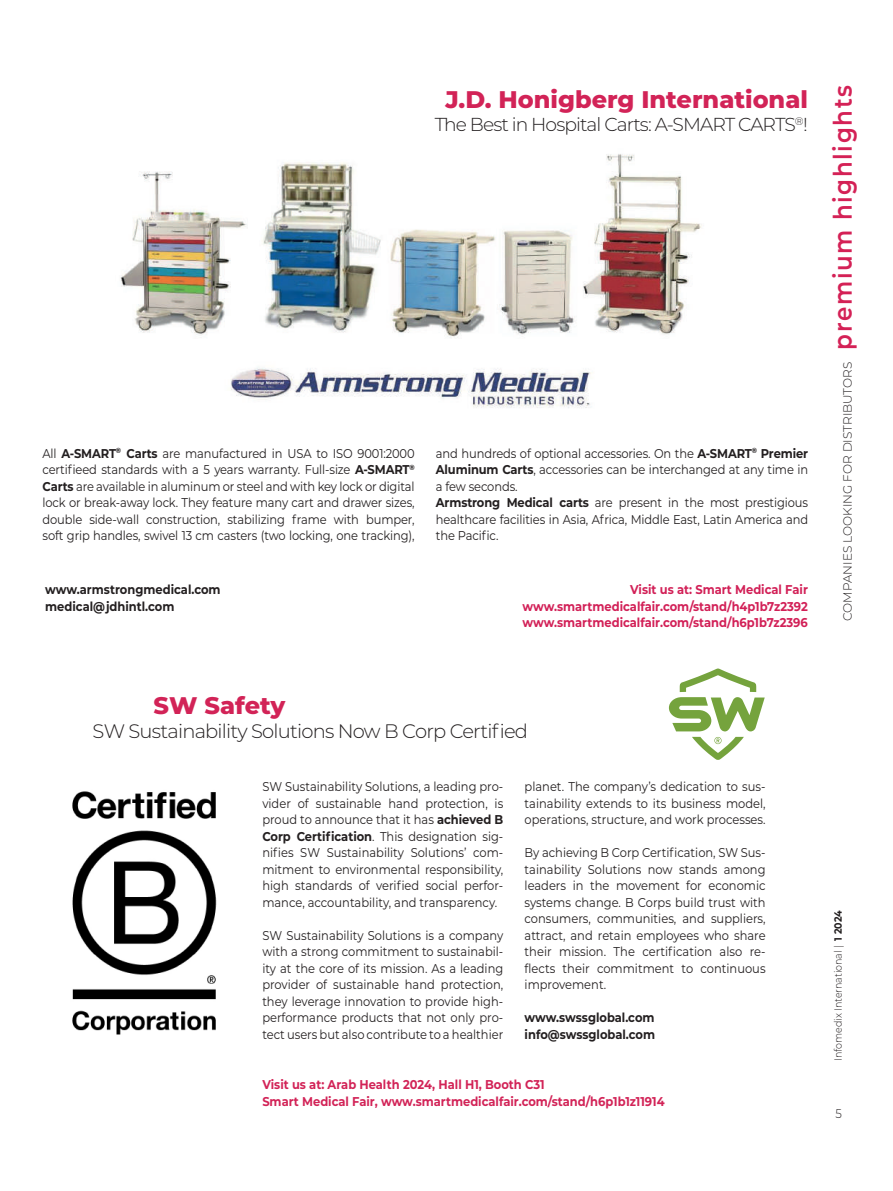
<style>
.page{position:relative;width:893px;height:1191px;background:#fff}
.page>*{position:absolute;margin:0;border:0;box-sizing:border-box;transform-origin:0 0}
.t1{font:800 24px "Montserrat";color:#d22357}
.t2{font:300 19.5px "Montserrat";letter-spacing:-.04em;color:#231f20}
.t3{font:300 18.75px "Montserrat";letter-spacing:-.05em;color:#231f20}
.t4{font:12.75px/16.5px "Montserrat";letter-spacing:-.01em;color:#231f20;text-align:justify;scale:.9 1}
.t5{font:700 12.75px/16.5px "Montserrat";color:#d22057;text-align:justify;scale:.9 1}
.t6{font:700 12.75px/16.5px "Montserrat";color:#d22357;scale:.9 1}
.t7{font:700 12.75px/16.5px "Montserrat";color:#231f20;scale:.9 1}
.t8{font:300 12.75px "Montserrat";color:#231f20;scale:.9 1}
.t9{font:300 12px "Montserrat";color:#231f20}
.t10{font:300 10.5px "Montserrat";color:#231f20;scale:.9 1}
.s1{font-weight:700}
.s2{font-weight:600;font-size:25.5px;color:#d42156}
</style>
<div class="page">
<img style="left:120px;top:154px;width:582px;height:254px">
<img style="left:72px;top:791px;width:145px;height:244px">
<svg style="left:669px;top:668px;width:96px;height:63px"></svg>
<svg style="left:692px;top:737px;width:52px;height:23px"></svg>
<h1 class="t1" style="left:445px;top:82px;width:364px">J.D. Honigberg International</h1>
<h3 class="t3" style="left:435px;top:111px;width:375px">The Best in Hospital Carts: A-SMART CARTS<sup>®</sup>!</h3>
<p class="t4" style="left:43px;top:444px;width:415px">All <span class="s1">A-SMART</span><sup>®</sup> <span class="s1">Carts</span> are manufactured in USA to ISO 9001:2000 certifieed standards with a 5 years warranty. Full-size <span class="s1">A-SMART</span><sup>® </sup><span class="s1">Carts</span> are available in aluminum or steel and with key lock or digital lock or break-away lock. They feature many cart and drawer sizes, double side-wall construction, stabilizing frame with bumper, soft grip handles, swivel 13 cm casters (two locking, one tracking),</p>
<p class="t4" style="left:436px;top:444px;width:415px;text-align:left">and hundreds of optional accessories. On the <span class="s1">A-SMART</span><sup>®</sup> <span class="s1">Premier Aluminum Carts</span>, accessories can be interchanged at any time in a few seconds.<br><span class="s1">Armstrong Medical carts</span> are present in the most prestigious healthcare facilities in Asia, Africa, Middle East, Latin America and the Pacific.</p>
<p class="t7" style="left:45px;top:581px;width:196px">www.armstrongmedical.com medical@jdhintl.com</p>
<p class="t5" style="left:522px;top:581px;width:319px;text-indent:108px">Visit us at: Smart Medical Fair www.smartmedicalfair.com/stand/h4p1b7z2392 www.smartmedicalfair.com/stand/h6p1b7z2396</p>
<p class="t9" style="left:839px;top:621px;width:537px;rotate:-90deg">COMPANIES LOOKING FOR DISTRIBUTORS <span class="s2">premium highlights</span></p>
<h1 class="t1" style="left:154px;top:688px;width:133px">SW Safety</h1>
<h2 class="t2" style="left:93px;top:717px;width:437px">SW Sustainability Solutions Now B Corp Certified</h2>
<p class="t4" style="left:525px;top:778px;width:269px">planet. The company’s dedication to sus&shy;tainability extends to its business model, operations, structure, and work processes.</p>
<p class="t4" style="left:525px;top:844px;width:269px">By achieving B Corp Certification, SW Sus&shy;tainability Solutions now stands among leaders in the movement for economic systems change. B Corps build trust with consumers, communities, and suppliers, attract, and retain employees who share their mission. The certification also re&shy;flects their commitment to continuous improvement.</p>
<p class="t7" style="left:525px;top:1008px;width:146px">www.swssglobal.com info@swssglobal.com</p>
<p class="t6" style="left:262px;top:1076px;width:448px">Visit us at: Arab Health 2024, Hall H1, Booth C31<br>Smart Medical Fair, www.smartmedicalfair.com/stand/h6p1b1z11914</p>
<p class="t4" style="left:262px;top:778px;width:269px">SW Sustainability Solutions, a leading pro&shy;vider of sustainable hand protection, is proud to announce that it has <span class="s1">achieved B Corp Certification</span>. This designation sig&shy;nifies SW Sustainability Solutions’ com&shy;mitment to environmental responsibility, high standards of verified social perfor&shy;mance, accountability, and transparency.</p>
<p class="t4" style="left:262px;top:926px;width:269px">SW Sustainability Solutions is a company with a strong commitment to sustainabil&shy;ity at the core of its mission. As a leading provider of sustainable hand protection, they leverage innovation to provide high&shy;performance products that not only pro&shy;tect users but also contribute to a healthier</p>
<p class="t10" style="left:831px;top:1061px;width:169px;rotate:-90deg">Infomedix International | <span class="s1">1 2024</span></p>
<p class="t8" style="left:835px;top:1105px;width:9px">5</p>
</div>
